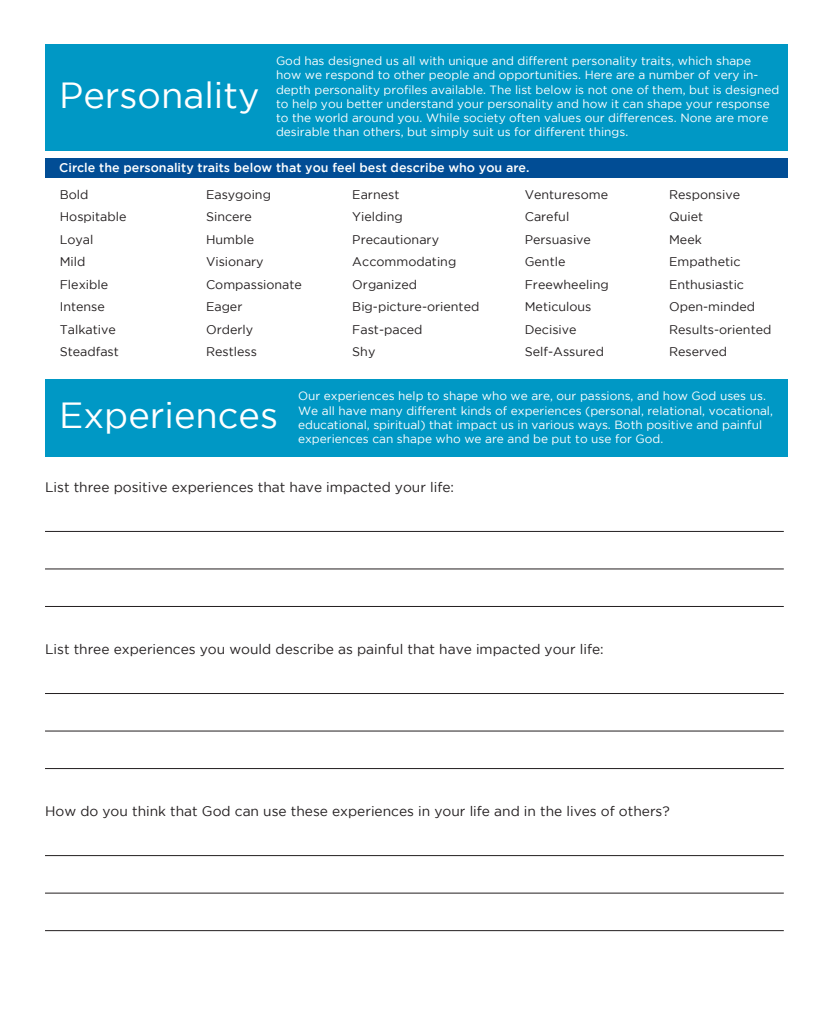
<style>
.page{position:relative;width:833px;height:1013px;background:#fff}
.page>*{position:absolute;margin:0;border:0;box-sizing:border-box;transform-origin:0 0}
.t1{font:36.25px "Gotham";color:#fff}
.t2{font:13.75px "Gotham";color:#231f20}
.t3{font:12.5px/22.5px "Gotham";color:#231f20}
.t4{font:500 12.5px "Gotham";color:#fff}
.t5{font:11.88px/14.2px "Gotham";color:#fff}
</style>
<div class="page">
<div style="left:45px;top:45px;width:743px;height:106px;background:#0098c5"></div>
<div style="left:45px;top:158px;width:743px;height:19px;background:#014d95"></div>
<div style="left:45px;top:379px;width:743px;height:78px;background:#0098c5"></div>
<hr style="left:45px;top:531px;width:738px;height:1px;background:#231f20">
<hr style="left:45px;top:568px;width:738px;height:1px;background:#231f20">
<hr style="left:45px;top:606px;width:738px;height:1px;background:#231f20">
<hr style="left:45px;top:693px;width:738px;height:1px;background:#231f20">
<hr style="left:45px;top:730px;width:738px;height:1px;background:#231f20">
<hr style="left:45px;top:768px;width:738px;height:1px;background:#231f20">
<hr style="left:45px;top:855px;width:738px;height:1px;background:#231f20">
<hr style="left:45px;top:892px;width:738px;height:1px;background:#231f20">
<hr style="left:45px;top:930px;width:738px;height:1px;background:#231f20">
<p class="t5" style="left:276px;top:54px;width:505px">God has designed us all with unique and different personality traits, which shape how we respond to other people and opportunities. Here are a number of very in&shy;depth personality profiles available. The list below is not one of them, but is designed to help you better understand your personality and how it can shape your response to the world around you. While society often values our differences. None are more desirable than others, but simply suit us for different things.</p>
<p class="t4" style="left:59px;top:160px;width:472px">Circle the personality traits below that you feel best describe who you are.</p>
<p class="t3" style="left:60px;top:183px;width:68px">Bold<br>Hospitable<br>Loyal<br>Mild<br>Flexible<br>Intense<br>Talkative<br>Steadfast</p>
<p class="t3" style="left:206px;top:183px;width:97px">Easygoing<br>Sincere<br>Humble<br>Visionary<br>Compassionate<br>Eager<br>Orderly<br>Restless</p>
<p class="t3" style="left:352px;top:183px;width:129px">Earnest<br>Yielding<br>Precautionary<br>Accommodating<br>Organized<br>Big-picture-oriented<br>Fast-paced<br>Shy</p>
<p class="t3" style="left:524px;top:183px;width:85px">Venturesome<br>Careful<br>Persuasive<br>Gentle<br>Freewheeling<br>Meticulous<br>Decisive<br>Self-Assured</p>
<p class="t3" style="left:669px;top:183px;width:104px">Responsive<br>Quiet<br>Meek<br>Empathetic<br>Enthusiastic<br>Open-minded<br>Results-oriented<br>Reserved</p>
<h1 class="t1" style="left:59px;top:75px;width:202px">Personality</h1>
<h1 class="t1" style="left:59px;top:395px;width:220px">Experiences</h1>
<p class="t5" style="left:298px;top:389px;width:476px">Our experiences help to shape who we are, our passions, and how God uses us.<br>We all have many different kinds of experiences (personal, relational, vocational, educational, spiritual) that impact us in various ways. Both positive and painful experiences can shape who we are and be put to use for God.</p>
<p class="t2" style="left:45px;top:480px;width:410px">List three positive experiences that have impacted your life:</p>
<p class="t2" style="left:45px;top:642px;width:560px">List three experiences you would describe as painful that have impacted your life:</p>
<p class="t2" style="left:45px;top:803px;width:626px">How do you think that God can use these experiences in your life and in the lives of others?</p>
</div>
